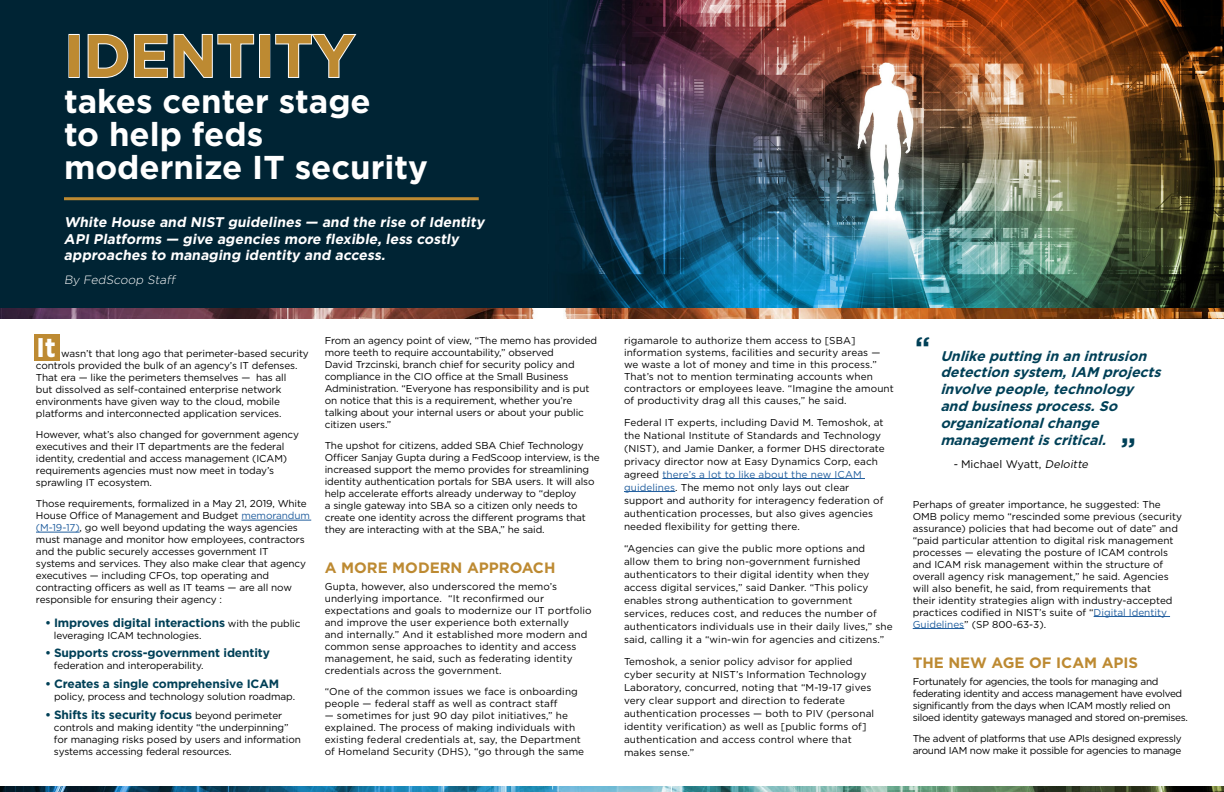
<style>
.page{position:relative;width:1224px;height:792px;background:#fff}
.page>*{position:absolute;margin:0;border:0;box-sizing:border-box;transform-origin:0 0}
.t1{font:700 60px "Gotham";letter-spacing:-.01em;color:#bd8a32}
.t2{font:700 33px/33px "Gotham";color:#fff}
.t3{font:700 28px "Gotham";color:#004057}
.t4{font:700 27px "Gotham";color:#fff}
.t5{font:700 15px "Gotham";color:#bd8a32}
.t6{font:italic 700 14px/16.8px "Gotham";color:#004057}
.t7{font:italic 700 14px/16.8px "Gotham";color:#fff}
.t8{font:700 12px "Gotham";letter-spacing:-.01em;color:#004057}
.t9{font:italic 300 12px "Gotham";color:#fff}
.t10{font:11px "Gotham";color:#000}
.t11{font:10px/12px "Gotham";letter-spacing:-.01em;color:#000}
.t12{font:10px/13px "Gotham";letter-spacing:.01em;color:#000}
.t13{font:10px/12px "Gotham";letter-spacing:-.03em;color:#000}
.s1{color:#215e9e}
.s2{font-weight:400;font-size:10px;color:#000}
.s3{font-style:italic}
</style>
<div class="page">
<div style="left:34px;top:334px;width:25px;height:26px;background:#bd8a32"></div>
<img style="left:0;top:0;width:1224px;height:309px">
<hr style="left:241px;top:520px;width:70px;height:1px;background:#215e9e">
<hr style="left:36px;top:532px;width:44px;height:1px;background:#215e9e">
<hr style="left:662px;top:478px;width:203px;height:1px;background:#215e9e">
<hr style="left:624px;top:491px;width:51px;height:1px;background:#215e9e">
<hr style="left:1094px;top:616px;width:76px;height:1px;background:#215e9e">
<hr style="left:913px;top:628px;width:51px;height:1px;background:#215e9e">
<img style="left:0;top:787px;width:1224px;height:5px">
<img style="left:0;top:309px;width:1224px;height:9px">
<div style="left:68px;top:34px;width:12px;height:44px;border:2px solid #fff"></div>
<svg style="left:87px;top:33px;width:168px;height:46px;background:#385460"></svg>
<div style="left:259px;top:34px;width:11px;height:44px;border:2px solid #fff"></div>
<svg style="left:274px;top:33px;width:84px;height:46px;background:#294755"></svg>
<hr style="left:64px;top:197px;width:415px;height:3px;background:#bd8a32">
<h1 class="t1" style="left:64px;top:16px;width:293px">IDENTITY</h1>
<h2 class="t2" style="left:64px;top:85px;width:366px">takes center stage<br>to help feds modernize IT security</h2>
<h3 class="t7" style="left:64px;top:213px;width:425px">White House and NIST guidelines — and the rise of Identity<br>API Platforms — give agencies more flexible, less costly approaches to managing identity and access.</h3>
<p class="t9" style="left:64px;top:272px;width:115px">By FedScoop Staff</p>
<h3 class="t4" style="left:36px;top:330px;width:22px">It</h3>
<p class="t11" style="left:36px;top:347px;width:274px;text-indent:25px">wasn’t that long ago that perimeter-based security controls provided the bulk of an agency’s IT defenses.<br>That era — like the perimeters themselves — has all<br>but dissolved as self-contained enterprise network environments have given way to the cloud, mobile platforms and interconnected application services.</p>
<p class="t11" style="left:36px;top:428px;width:264px">However, what’s also changed for government agency executives and their IT departments are the federal identity, credential and access management (ICAM) requirements agencies must now meet in today’s sprawling IT ecosystem.</p>
<p class="t11" style="left:36px;top:497px;width:275px">Those requirements, formalized in a May 21, 2019, White House Office of Management and Budget <span class="s1">memorandum (M-19-17)</span>, go well beyond updating the ways agencies must manage and monitor how employees, contractors and the public securely accesses government IT systems and services. They also make clear that agency executives — including CFOs, top operating and contracting officers as well as IT teams — are all now responsible for ensuring their agency :</p>
<p class="t8" style="left:45px;top:614px;width:257px">• Improves digital interactions <span class="s2">with the public</span></p>
<p class="t11" style="left:54px;top:629px;width:149px">leveraging ICAM technologies.</p>
<p class="t8" style="left:45px;top:645px;width:227px">• Supports cross-government identity</p>
<p class="t11" style="left:54px;top:660px;width:151px">federation and interoperability.</p>
<p class="t8" style="left:45px;top:676px;width:236px">• Creates a single comprehensive ICAM</p>
<p class="t11" style="left:54px;top:691px;width:243px">policy, process and technology solution roadmap.</p>
<p class="t8" style="left:45px;top:707px;width:239px">• Shifts its security focus <span class="s2">beyond perimeter</span></p>
<p class="t11" style="left:54px;top:721px;width:248px">controls and making identity “the underpinning” for managing risks posed by users and information systems accessing federal resources.</p>
<p class="t11" style="left:325px;top:334px;width:274px">From an agency point of view, “The memo has provided more teeth to require accountability,” observed<br>David Trzcinski, branch chief for security policy and compliance in the CIO office at the Small Business Administration. “Everyone has responsibility and is put on notice that this is a requirement, whether you’re talking about your internal users or about your public citizen users.”</p>
<p class="t11" style="left:325px;top:439px;width:277px">The upshot for citizens, added SBA Chief Technology Officer Sanjay Gupta during a FedScoop interview, is the increased support the memo provides for streamlining identity authentication portals for SBA users. It will also help accelerate efforts already underway to “deploy<br>a single gateway into SBA so a citizen only needs to create one identity across the different programs that they are interacting with at the SBA,” he said.</p>
<h3 class="t5" style="left:325px;top:558px;width:232px">A MORE MODERN APPROACH</h3>
<p class="t12" style="left:325px;top:580px;width:268px;line-height:12px">Gupta, however, also underscored the memo’s underlying importance. “It reconfirmed our expectations and goals to modernize our IT portfolio and improve the user experience both externally<br>and internally.” And it established more modern and common sense approaches to identity and access management, he said, such as federating identity credentials across the government.</p>
<p class="t12" style="left:325px;top:685px;width:255px;line-height:12px">“One of the common issues we face is onboarding people — federal staff as well as contract staff</p>
<p class="t12" style="left:325px;top:709px;width:261px;line-height:12px">— sometimes for just 90 day pilot initiatives,” he explained. The process of making individuals with existing federal credentials at, say, the Department of Homeland Security (DHS), “go through the same</p>
<p class="t12" style="left:624px;top:334px;width:271px;line-height:12px">rigamarole to authorize them access to [SBA] information systems, facilities and security areas — we waste a lot of money and time in this process.” That’s not to mention terminating accounts when contractors or employees leave. “Imagine the amount of productivity drag all this causes,” he said.</p>
<p class="t12" style="left:624px;top:415px;width:262px">Federal IT experts, including David M. Temoshok, at the National Institute of Standards and Technology (NIST), and Jamie Danker, a former DHS directorate privacy director now at Easy Dynamics Corp, each agreed <span class="s1">there’s a lot to like about the new ICAM guidelines</span>. The memo not only lays out clear support and authority for interagency federation of authentication processes, but also gives agencies needed flexibility for getting there.</p>
<p class="t12" style="left:624px;top:541px;width:270px">“Agencies can give the public more options and allow them to bring non-government furnished authenticators to their digital identity when they access digital services,” said Danker. “This policy enables strong authentication to government services, reduces cost, and reduces the number of authenticators individuals use in their daily lives,” she said, calling it a “win-win for agencies and citizens.”</p>
<p class="t12" style="left:624px;top:654px;width:252px">Temoshok, a senior policy advisor for applied cyber security at NIST’s Information Technology Laboratory, concurred, noting that “M-19-17 gives very clear support and direction to federate authentication processes — both to PIV (personal identity verification) as well as [public forms of] authentication and access control where that makes sense.”</p>
<h3 class="t3" style="left:915px;top:328px;width:17px">“</h3>
<h3 class="t6" style="left:940px;top:347px;width:227px">Unlikeputtinginanintrusion detectionsystem,IAM projects involvepeople,technology andbusinessprocess.So organizationalchange managementiscritical.</h3>
<h3 class="t3" style="left:1121px;top:430px;width:17px">”</h3>
<p class="t10" style="left:953px;top:457px;width:139px"><span class="s3">-</span> Michael Wyatt, <span class="s3">Deloitte</span></p>
<p class="t11" style="left:913px;top:498px;width:271px">Perhaps of greater importance, he suggested: The OMB policy memo “rescinded some previous (security assurance) policies that had become out of date” and “paid particular attention to digital risk management processes — elevating the posture of ICAM controls and ICAM risk management within the structure of overall agency risk management,” he said. Agencies will also benefit, he said, from requirements that<br>their identity strategies align with industry-accepted practices codified in NIST’s suite of “<span class="s1">Digital Identity Guidelines</span>” (SP 800-63-3).</p>
<h3 class="t5" style="left:913px;top:653px;width:227px">THE NEW AGE OF ICAM APIS</h3>
<p class="t13" style="left:913px;top:675px;width:277px">Fortunately for agencies, the tools for managing and federating identity and access management have evolved significantly from the days when ICAM mostly relied on siloed identity gateways managed and stored on-premises.</p>
<p class="t13" style="left:913px;top:732px;width:270px">The advent of platforms that use APIs designed expressly around IAM now make it possible for agencies to manage</p>
</div>
